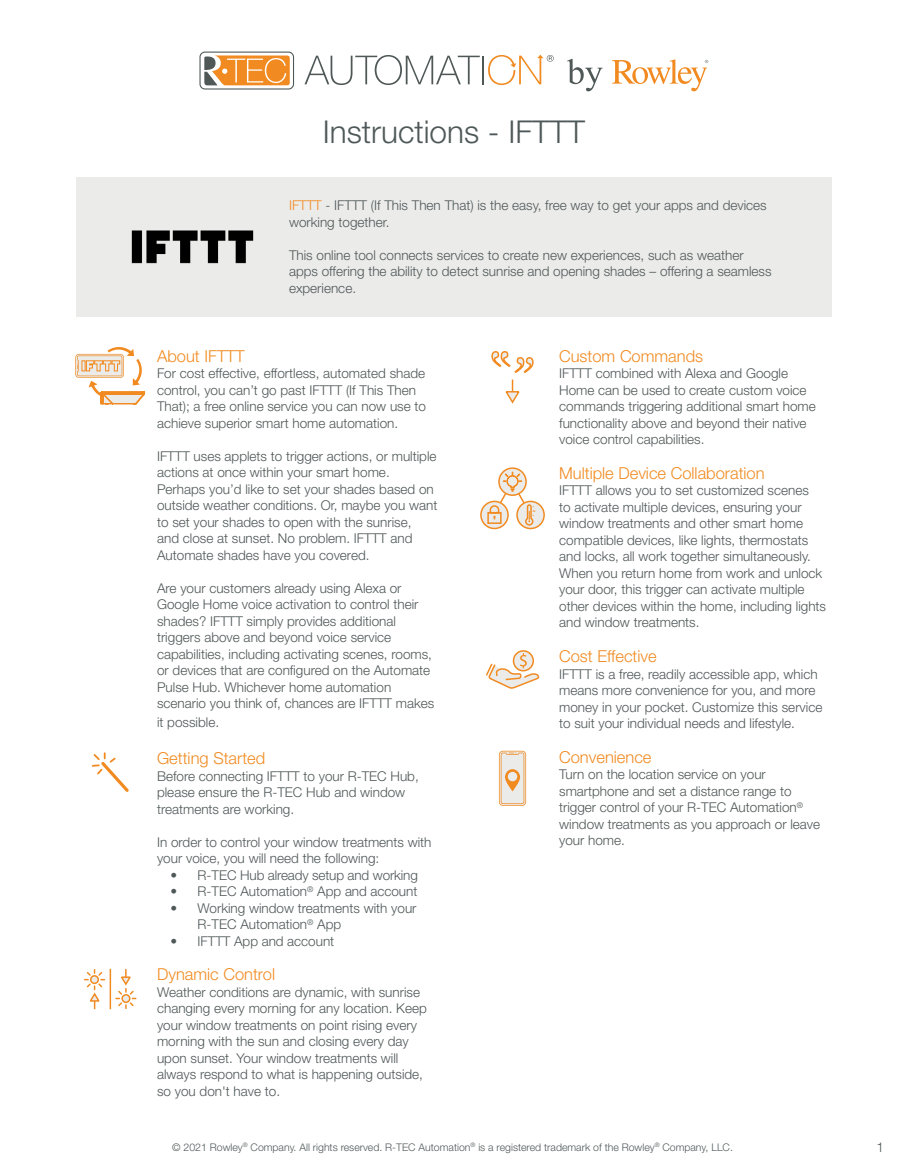
<style>
.page{position:relative;width:905px;height:1175px;background:#fff}
.page>*{position:absolute;margin:0;border:0;box-sizing:border-box;transform-origin:0 0}
.t1{font:300 31.5px "Helvetica Neue LT Pro";color:#4f5858}
.t2{font:300 16.5px "Helvetica Neue LT Pro";color:#f18b21}
.t3{font:300 13.5px/16.5px "Helvetica Neue LT Pro";color:#4f5757}
.t4{font:300 13.5px/16.5px "Helvetica Neue LT Pro";color:#4f5858}
.t5{font:300 10.5px "Helvetica Neue LT Pro";color:#4f5858}
.s1{color:#f18b21}
</style>
<div class="page">
<svg style="left:612px;top:59px;width:96px;height:32px"></svg>
<svg style="left:567px;top:59px;width:35px;height:32px"></svg>
<hr style="left:482px;top:56px;width:2px;height:28px;background:#4f5757">
<svg style="left:304px;top:55px;width:176px;height:30px"></svg>
<svg style="left:199px;top:52px;width:95px;height:38px"></svg>
<svg style="left:488px;top:55px;width:65px;height:30px"></svg>
<div style="left:76px;top:177px;width:755px;height:139px;background:#ebebea"></div>
<svg style="left:91px;top:752px;width:38px;height:40px"></svg>
<svg style="left:491px;top:351px;width:43px;height:53px"></svg>
<img style="left:131px;top:230px;width:123px;height:34px">
<hr style="left:110px;top:968px;width:1px;height:41px;background:#f18b21">
<svg style="left:116px;top:969px;width:20px;height:39px"></svg>
<svg style="left:85px;top:969px;width:19px;height:40px"></svg>
<svg style="left:75px;top:347px;width:71px;height:58px"></svg>
<svg style="left:499px;top:750px;width:27px;height:56px"></svg>
<svg style="left:505px;top:769px;width:15px;height:22px"></svg>
<div style="left:508px;top:772px;width:9px;height:9px;background:#ebebea;border-radius:50%"></div>
<div style="left:512px;top:650px;width:22px;height:21px;border:2px solid #f18b21;border-radius:50%"></div>
<svg style="left:486px;top:653px;width:54px;height:36px"></svg>
<svg style="left:499px;top:468px;width:27px;height:27px"></svg>
<svg style="left:517px;top:501px;width:27px;height:28px"></svg>
<svg style="left:481px;top:501px;width:27px;height:28px"></svg>
<div style="left:480px;top:500px;width:28px;height:29px;border:2px solid #f18b21;border-radius:50%"></div>
<div style="left:516px;top:500px;width:29px;height:29px;border:2px solid #f18b21;border-radius:50%"></div>
<div style="left:498px;top:467px;width:29px;height:29px;border:2px solid #f18b21;border-radius:50%"></div>
<svg style="left:486px;top:472px;width:49px;height:54px"></svg>
<h1 class="t1" style="left:323px;top:113px;width:263px">Instructions - IFTTT</h1>
<p class="t4" style="left:289px;top:197px;width:479px"><span class="s1">IFTTT</span> - IFTTT (If This Then That) is the easy, free way to get your apps and devices working together.</p>
<p class="t4" style="left:289px;top:246px;width:484px">This online tool connects services to create new experiences, such as weather apps offering the ability to detect sunrise and opening shades – offering a seamless experience.</p>
<p class="t2" style="left:157px;top:346px;width:89px">About IFTTT</p>
<p class="t3" style="left:157px;top:365px;width:270px">For cost effective, effortless, automated shade control, you can’t go past IFTTT (If This Then That); a free online service you can now use to achieve superior smart home automation.</p>
<p class="t3" style="left:157px;top:447px;width:282px">IFTTT uses applets to trigger actions, or multiple actions at once within your smart home.<br>Perhaps you’d like to set your shades based on outside weather conditions. Or, maybe you want to set your shades to open with the sunrise,<br>and close at sunset. No problem. IFTTT and Automate shades have you covered.</p>
<p class="t3" style="left:157px;top:579px;width:279px">Are your customers already using Alexa or Google Home voice activation to control their shades? IFTTT simply provides additional triggers above and beyond voice service capabilities, including activating scenes, rooms, or devices that are configured on the Automate Pulse Hub. Whichever home automation scenario you think of, chances are IFTTT makes</p>
<p class="t3" style="left:157px;top:714px;width:63px">it possible.</p>
<p class="t2" style="left:157px;top:748px;width:110px">Getting Started</p>
<p class="t3" style="left:157px;top:767px;width:263px">Before connecting IFTTT to your R-TEC Hub, please ensure the R-TEC Hub and window treatments are working.</p>
<p class="t3" style="left:157px;top:833px;width:276px">In order to control your window treatments with your voice, you will need the following:</p>
<p class="t3" style="left:170px;top:866px;width:249px">• R-TEC Hub already setup and working</p>
<p class="t3" style="left:170px;top:882px;width:248px">• R-TEC Automation<sup>®</sup> App and account</p>
<p class="t3" style="left:197px;top:899px;width:220px;text-indent:-27px">• Working window treatments with your<br>R-TEC Automation<sup>®</sup> App</p>
<p class="t3" style="left:170px;top:932px;width:165px">• IFTTT App and account</p>
<p class="t2" style="left:157px;top:964px;width:119px">Dynamic Control</p>
<p class="t3" style="left:157px;top:983px;width:271px">Weather conditions are dynamic, with sunrise changing every morning for any location. Keep your window treatments on point rising every morning with the sun and closing every day upon sunset. Your window treatments will always respond to what is happening outside, so you don't have to.</p>
<p class="t2" style="left:559px;top:346px;width:145px">Custom Commands</p>
<p class="t3" style="left:559px;top:365px;width:258px">IFTTT combined with Alexa and Google Home can be used to create custom voice commands triggering additional smart home functionality above and beyond their native voice control capabilities.</p>
<p class="t2" style="left:559px;top:463px;width:207px">Multiple Device Collaboration</p>
<p class="t3" style="left:559px;top:482px;width:268px">IFTTT allows you to set customized scenes<br>to activate multiple devices, ensuring your window treatments and other smart home compatible devices, like lights, thermostats and locks, all work together simultaneously.<br>When you return home from work and unlock your door, this trigger can activate multiple other devices within the home, including lights and window treatments.</p>
<p class="t2" style="left:559px;top:646px;width:99px">Cost Effective</p>
<p class="t3" style="left:559px;top:665px;width:265px">IFTTT is a free, readily accessible app, which means more convenience for you, and more money in your pocket. Customize this service to suit your individual needs and lifestyle.</p>
<p class="t2" style="left:559px;top:746px;width:94px">Convenience</p>
<p class="t3" style="left:559px;top:765px;width:262px">Turn on the location service on your smartphone and set a distance range to trigger control of your R-TEC Automation<sup>® </sup>window treatments as you approach or leave your home.</p>
<p class="t5" style="left:172px;top:1140px;width:562px">© 2021 Rowley<sup>®</sup> Company. All rights reserved. R-TEC Automation<sup>®</sup> is a registered trademark of the Rowley<sup>®</sup> Company, LLC.</p>
<p class="t4" style="left:876px;top:1138px;width:9px">1</p>
</div>
